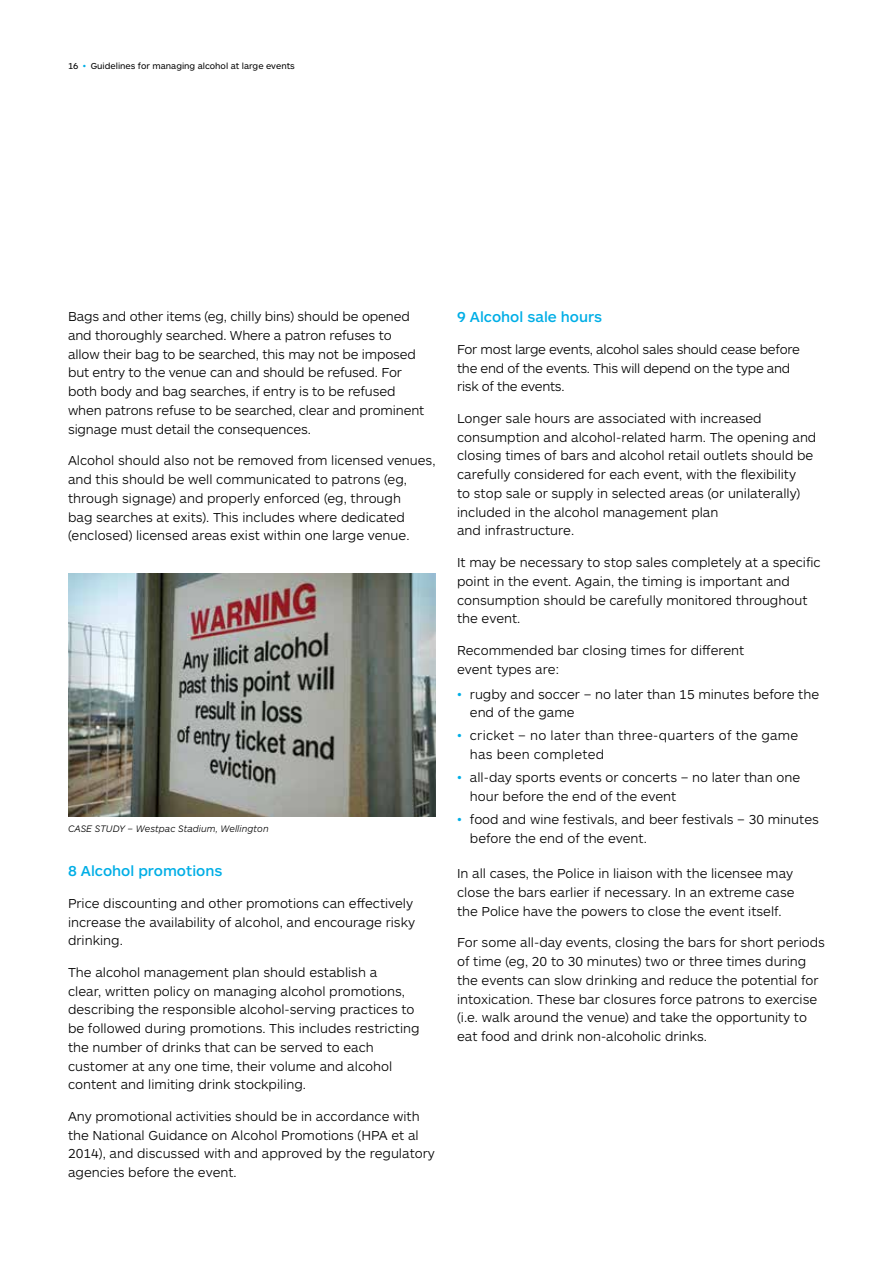
<style>
.page{position:relative;width:893px;height:1263px;background:#fff}
.page>*{position:absolute;margin:0;border:0;box-sizing:border-box;transform-origin:0 0}
.t1{font:500 15px "ARS Maquette Pro";color:#00aee6}
.t2{font:300 13.5px/18.8px "ARS Maquette Pro";color:#000}
.t3{font:300 13.5px/18.8px "ARS Maquette Pro";letter-spacing:-.02em;color:#000}
.t4{font:300 13.5px/18.8px "ARS Maquette Pro";letter-spacing:.02em;color:#000}
.t5{font:italic 300 9.75px "ARS Maquette Pro";color:#000}
.t6{font:9px "ARS Maquette Pro";color:#000}
.s1{color:#00aee6}
</style>
<div class="page">
<img style="left:68px;top:573px;width:368px;height:243px">
<p class="t6" style="left:68px;top:60px;width:228px">16 <span class="s1">•</span> Guidelines for managing alcohol at large events</p>
<p class="t2" style="left:68px;top:307px;width:358px">Bags and other items (eg, chilly bins) should be opened and thoroughly searched. Where a patron refuses to allow their bag to be searched, this may not be imposed but entry to the venue can and should be refused. For both body and bag searches, if entry is to be refused when patrons refuse to be searched, clear and prominent signage must detail the consequences.</p>
<p class="t2" style="left:68px;top:451px;width:369px">Alcohol should also not be removed from licensed venues, and this should be well communicated to patrons (eg, through signage) and properly enforced (eg, through<br>bag searches at exits). This includes where dedicated (enclosed) licensed areas exist within one large venue.</p>
<p class="t5" style="left:68px;top:823px;width:202px">CASE STUDY – Westpac Stadium, Wellington</p>
<p class="t1" style="left:68px;top:861px;width:156px">8 Alcohol promotions</p>
<p class="t2" style="left:68px;top:893px;width:349px">Price discounting and other promotions can effectively increase the availability of alcohol, and encourage risky drinking.</p>
<p class="t2" style="left:68px;top:962px;width:353px">The alcohol management plan should establish a<br>clear, written policy on managing alcohol promotions, describing the responsible alcohol-serving practices to be followed during promotions. This includes restricting the number of drinks that can be served to each customer at any one time, their volume and alcohol content and limiting drink stockpiling.</p>
<p class="t2" style="left:68px;top:1106px;width:368px">Any promotional activities should be in accordance with the National Guidance on Alcohol Promotions (HPA et al 2014), and discussed with and approved by the regulatory agencies before the event.</p>
<p class="t1" style="left:457px;top:307px;width:147px">9 Alcohol sale hours</p>
<p class="t3" style="left:457px;top:339px;width:344px">For most large events, alcohol sales should cease before the end of the events. This will depend on the type and risk of the events.</p>
<p class="t2" style="left:457px;top:408px;width:361px">Longer sale hours are associated with increased consumption and alcohol-related harm. The opening and closing times of bars and alcohol retail outlets should be carefully considered for each event, with the flexibility<br>to stop sale or supply in selected areas (or unilaterally) included in the alcohol management plan<br>and infrastructure.</p>
<p class="t2" style="left:457px;top:552px;width:365px">It may be necessary to stop sales completely at a specific point in the event. Again, the timing is important and consumption should be carefully monitored throughout the event.</p>
<p class="t2" style="left:457px;top:640px;width:289px">Recommended bar closing times for different event types are:</p>
<p class="t2" style="left:470px;top:684px;width:351px;text-indent:-13px"><span class="s1">•</span> rugby and soccer – no later than 15 minutes before the end of the game</p>
<p class="t4" style="left:470px;top:726px;width:330px;text-indent:-13px"><span class="s1">•</span> cricket – no later than three-quarters of the game has been completed</p>
<p class="t2" style="left:470px;top:767px;width:332px;text-indent:-13px"><span class="s1">•</span> all-day sports events or concerts – no later than one hour before the end of the event</p>
<p class="t2" style="left:470px;top:809px;width:350px;text-indent:-13px"><span class="s1">•</span> food and wine festivals, and beer festivals – 30 minutes before the end of the event.</p>
<p class="t2" style="left:457px;top:864px;width:339px">In all cases, the Police in liaison with the licensee may close the bars earlier if necessary. In an extreme case the Police have the powers to close the event itself.</p>
<p class="t2" style="left:457px;top:933px;width:369px">For some all-day events, closing the bars for short periods of time (eg, 20 to 30 minutes) two or three times during the events can slow drinking and reduce the potential for intoxication. These bar closures force patrons to exercise (i.e. walk around the venue) and take the opportunity to eat food and drink non-alcoholic drinks.</p>
</div>
